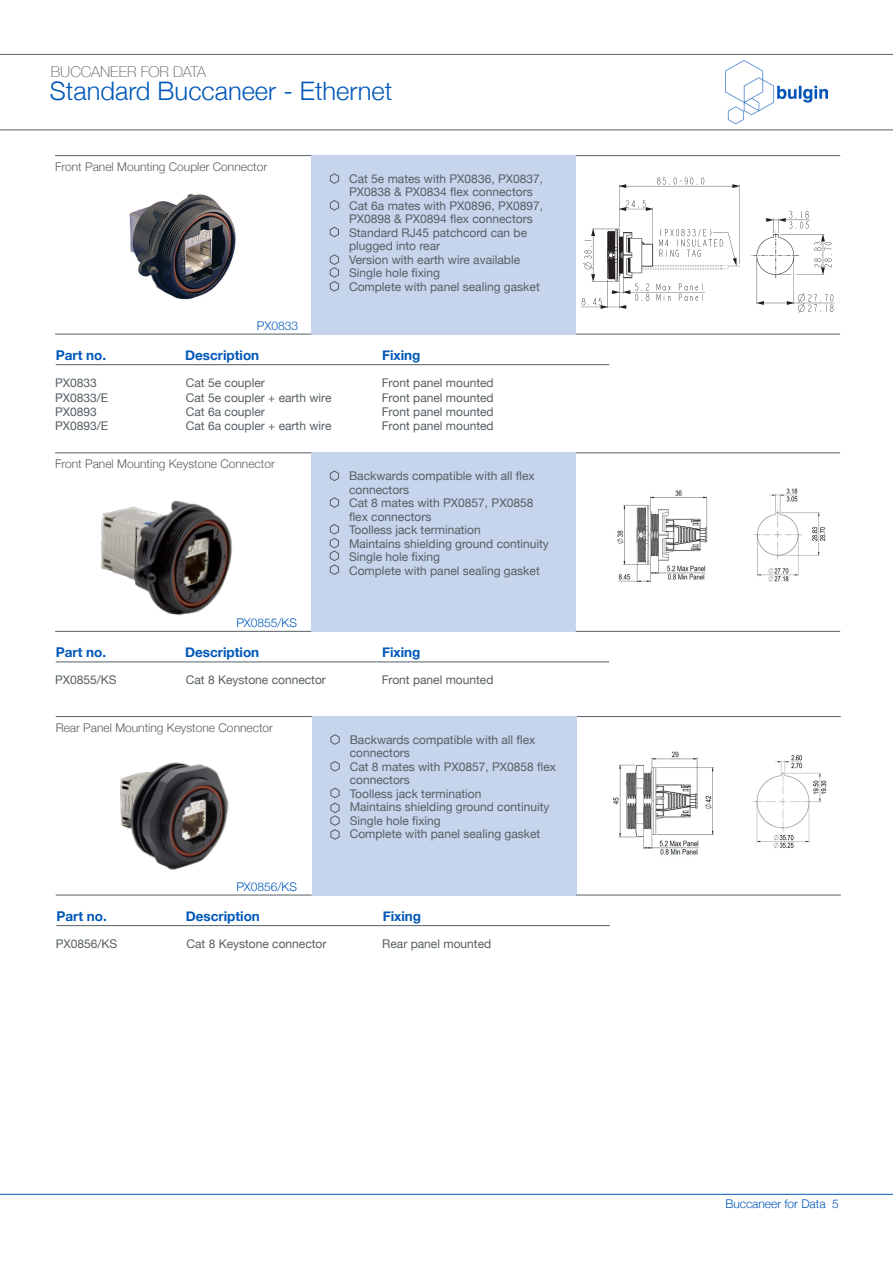
<style>
.page{position:relative;width:893px;height:1263px;background:#fff}
.page>*{position:absolute;margin:0;border:0;box-sizing:border-box;transform-origin:0 0}
.t1{font:300 25.5px "Helvetica Neue";color:#0057b8}
.t2{font:100 15px "Helvetica Neue";color:#565f64}
.t3{font:700 13.5px "Helvetica Neue";color:#0057b8}
.t4{font:12px/13.5px "Helvetica Neue";color:#565f64}
.t5{font:300 12px "Helvetica Neue";color:#565f64}
.t6{font:300 12px "Helvetica Neue";color:#0057b8}
</style>
<div class="page">
<hr style="left:0;top:1194px;width:893px;height:1px;background:#0057b8">
<img style="left:726px;top:61px;width:101px;height:63px">
<hr style="left:0;top:54px;width:893px;height:1px;background:#636366">
<hr style="left:0;top:129px;width:893px;height:1px;background:#636366">
<img style="left:55px;top:156px;width:250px;height:178px">
<hr style="left:576px;top:155px;width:264px;height:1px;background:#565f64">
<div style="left:311px;top:155px;width:265px;height:179px;background:#c6d4ec"></div>
<hr style="left:55px;top:334px;width:256px;height:1px;background:#565f64">
<hr style="left:576px;top:334px;width:264px;height:1px;background:#565f64">
<hr style="left:55px;top:155px;width:256px;height:1px;background:#565f64">
<svg style="left:330px;top:173px;width:10px;height:11px"></svg>
<svg style="left:330px;top:200px;width:10px;height:11px"></svg>
<svg style="left:329px;top:226px;width:10px;height:12px"></svg>
<svg style="left:329px;top:254px;width:10px;height:38px"></svg>
<hr style="left:56px;top:364px;width:553px;height:1px;background:#565f64">
<img style="left:581px;top:177px;width:254px;height:137px">
<img style="left:588px;top:453px;width:244px;height:130px">
<img style="left:62px;top:500px;width:211px;height:131px">
<hr style="left:576px;top:452px;width:264px;height:1px;background:#565f64">
<div style="left:311px;top:452px;width:265px;height:180px;background:#c6d4ec"></div>
<hr style="left:55px;top:631px;width:256px;height:1px;background:#565f64">
<hr style="left:576px;top:631px;width:264px;height:1px;background:#565f64">
<hr style="left:55px;top:452px;width:256px;height:1px;background:#565f64">
<svg style="left:330px;top:470px;width:10px;height:11px"></svg>
<svg style="left:330px;top:497px;width:10px;height:11px"></svg>
<svg style="left:329px;top:524px;width:10px;height:51px"></svg>
<hr style="left:56px;top:661px;width:553px;height:1px;background:#565f64">
<img style="left:56px;top:762px;width:228px;height:133px">
<hr style="left:576px;top:716px;width:265px;height:1px;background:#565f64">
<div style="left:312px;top:716px;width:264px;height:179px;background:#c6d4ec"></div>
<hr style="left:56px;top:895px;width:256px;height:1px;background:#565f64">
<hr style="left:576px;top:895px;width:265px;height:1px;background:#565f64">
<hr style="left:56px;top:716px;width:256px;height:1px;background:#565f64">
<svg style="left:330px;top:734px;width:10px;height:11px"></svg>
<svg style="left:330px;top:761px;width:10px;height:11px"></svg>
<svg style="left:330px;top:787px;width:10px;height:53px"></svg>
<hr style="left:56px;top:925px;width:554px;height:1px;background:#565f64">
<img style="left:613px;top:751px;width:214px;height:104px">
<p class="t2" style="left:51px;top:60px;width:157px">BUCCANEER FOR DATA</p>
<p class="t1" style="left:50px;top:71px;width:344px">Standard Buccaneer - Ethernet</p>
<p class="t5" style="left:55px;top:157px;width:214px">Front Panel Mounting Coupler Connector</p>
<p class="t6" style="left:257px;top:316px;width:43px">PX0833</p>
<p class="t4" style="left:349px;top:172px;width:196px">Cat 5e mates with PX0836, PX0837,<br>PX0838 &amp; PX0834 flex connectors</p>
<p class="t4" style="left:349px;top:199px;width:196px">Cat 6a mates with PX0896, PX0897,<br>PX0898 &amp; PX0894 flex connectors</p>
<p class="t4" style="left:349px;top:226px;width:180px">Standard RJ45 patchcord can be plugged into rear</p>
<p class="t4" style="left:349px;top:253px;width:173px">Version with earth wire available</p>
<p class="t4" style="left:349px;top:267px;width:93px">Single hole fixing</p>
<p class="t4" style="left:349px;top:280px;width:192px">Complete with panel sealing gasket</p>
<p class="t3" style="left:56px;top:345px;width:52px">Part no.</p>
<p class="t3" style="left:185px;top:345px;width:76px">Description</p>
<p class="t3" style="left:382px;top:345px;width:40px">Fixing</p>
<p class="t4" style="left:55px;top:377px;width:43px">PX0833</p>
<p class="t4" style="left:55px;top:391px;width:55px">PX0833/E</p>
<p class="t4" style="left:55px;top:406px;width:43px">PX0893</p>
<p class="t4" style="left:55px;top:420px;width:55px">PX0893/E</p>
<p class="t4" style="left:186px;top:377px;width:80px">Cat 5e coupler</p>
<p class="t4" style="left:186px;top:391px;width:147px">Cat 5e coupler + earth wire</p>
<p class="t4" style="left:186px;top:406px;width:80px">Cat 6a coupler</p>
<p class="t4" style="left:186px;top:420px;width:147px">Cat 6a coupler + earth wire</p>
<p class="t4" style="left:382px;top:377px;width:114px">Front panel mounted</p>
<p class="t4" style="left:382px;top:391px;width:114px">Front panel mounted</p>
<p class="t4" style="left:382px;top:406px;width:114px">Front panel mounted</p>
<p class="t4" style="left:382px;top:420px;width:114px">Front panel mounted</p>
<p class="t4" style="left:349px;top:470px;width:187px">Backwards compatible with all flex connectors</p>
<p class="t4" style="left:349px;top:497px;width:186px">Cat 8 mates with PX0857, PX0858</p>
<p class="t4" style="left:349px;top:510px;width:84px">flex connectors</p>
<p class="t4" style="left:349px;top:524px;width:133px">Toolless jack termination</p>
<p class="t4" style="left:349px;top:537px;width:201px">Maintains shielding ground continuity</p>
<p class="t4" style="left:349px;top:551px;width:93px">Single hole fixing</p>
<p class="t4" style="left:349px;top:564px;width:192px">Complete with panel sealing gasket</p>
<p class="t5" style="left:55px;top:454px;width:221px">Front Panel Mounting Keystone Connector</p>
<p class="t6" style="left:236px;top:613px;width:62px">PX0855/KS</p>
<p class="t3" style="left:56px;top:642px;width:52px">Part no.</p>
<p class="t3" style="left:185px;top:642px;width:76px">Description</p>
<p class="t3" style="left:382px;top:642px;width:40px">Fixing</p>
<p class="t4" style="left:55px;top:674px;width:63px">PX0855/KS</p>
<p class="t4" style="left:186px;top:674px;width:142px">Cat 8 Keystone connector</p>
<p class="t4" style="left:382px;top:674px;width:113px">Front panel mounted</p>
<p class="t5" style="left:56px;top:718px;width:219px">Rear Panel Mounting Keystone Connector</p>
<p class="t6" style="left:236px;top:877px;width:62px">PX0856/KS</p>
<p class="t4" style="left:350px;top:733px;width:187px">Backwards compatible with all flex connectors</p>
<p class="t4" style="left:350px;top:760px;width:208px">Cat 8 mates with PX0857, PX0858 flex connectors</p>
<p class="t4" style="left:350px;top:787px;width:133px">Toolless jack termination</p>
<p class="t4" style="left:350px;top:801px;width:201px">Maintains shielding ground continuity</p>
<p class="t4" style="left:350px;top:814px;width:93px">Single hole fixing</p>
<p class="t4" style="left:350px;top:828px;width:192px">Complete with panel sealing gasket</p>
<p class="t3" style="left:56px;top:906px;width:52px">Part no.</p>
<p class="t3" style="left:186px;top:906px;width:76px">Description</p>
<p class="t3" style="left:383px;top:906px;width:40px">Fixing</p>
<p class="t4" style="left:56px;top:938px;width:63px">PX0856/KS</p>
<p class="t4" style="left:186px;top:938px;width:142px">Cat 8 Keystone connector</p>
<p class="t4" style="left:382px;top:938px;width:110px">Rear panel mounted</p>
<p class="t6" style="left:725px;top:1194px;width:115px">Buccaneer for Data 5</p>
</div>
